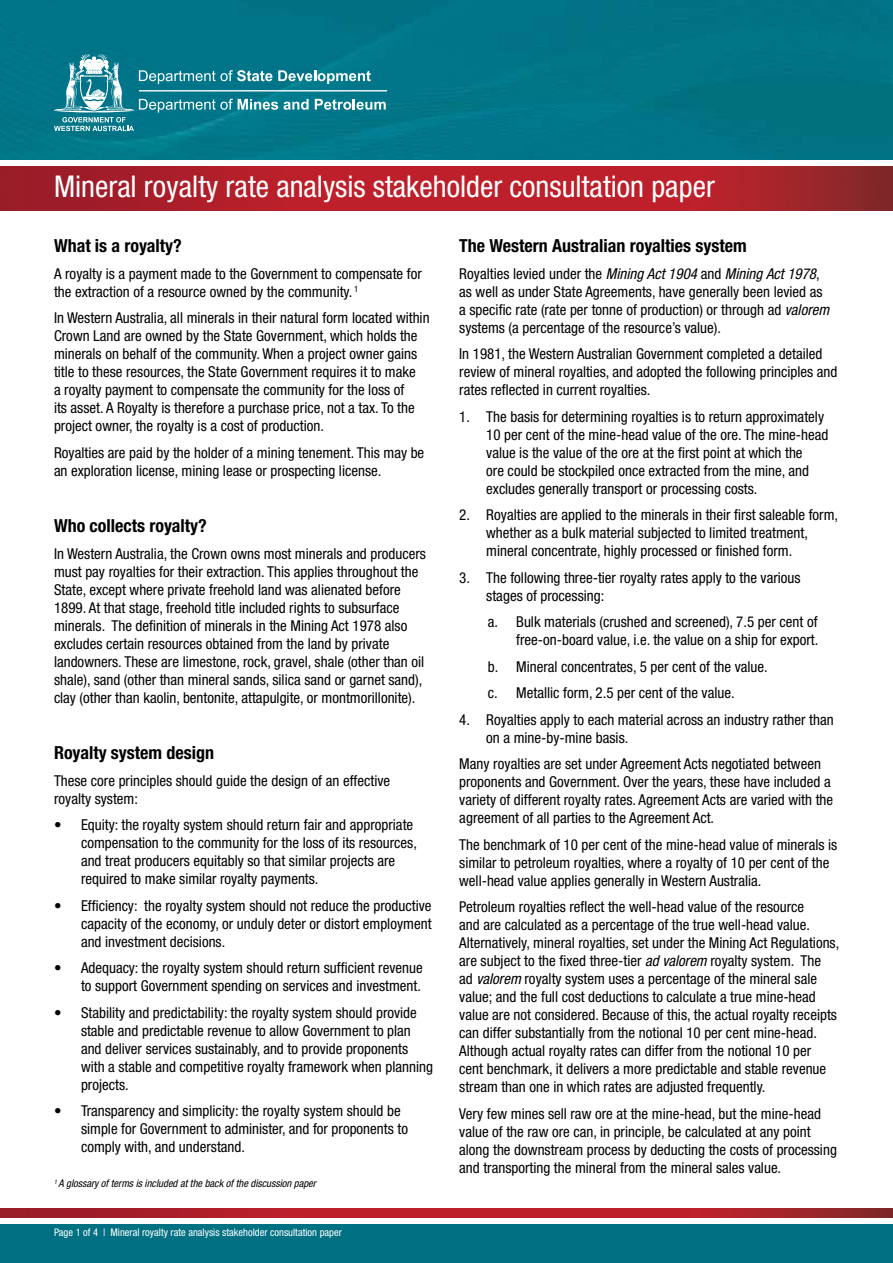
<style>
.page{position:relative;width:893px;height:1263px;background:#fff}
.page>*{position:absolute;margin:0;border:0;box-sizing:border-box;transform-origin:0 0}
.t1{font:condensed 30px "Helvetica Neue";color:#fff}
.t2{font:700 condensed 18px "Helvetica Neue";color:#000}
.t3{font:condensed 15px/18px "Helvetica Neue";color:#000}
.t4{font:condensed 10.5px "Helvetica Neue";color:#fff}
.t5{font:italic condensed 10.5px "Helvetica Neue";color:#000}
.s1{font-style:italic}
</style>
<div class="page">
<img style="left:0;top:167px;width:893px;height:43px">
<img style="left:0;top:0;width:893px;height:159px">
<hr style="left:139px;top:90px;width:248px;height:1px;background:#fff">
<svg style="left:54px;top:54px;width:332px;height:77px;background:#288b9c"></svg>
<div style="left:0;top:1225px;width:893px;height:38px;background:#007083"></div>
<img style="left:0;top:1209px;width:893px;height:9px">
<h1 class="t1" style="left:54px;top:169px;width:662px">Mineral royalty rate analysis stakeholder consultation paper</h1>
<p class="t2" style="left:54px;top:235px;width:129px">What is a royalty?</p>
<p class="t3" style="left:54px;top:264px;width:369px">A royalty is a payment made to the Government to compensate for the extraction of a resource owned by the community. <sup>1</sup></p>
<p class="t3" style="left:54px;top:309px;width:377px">In Western Australia, all minerals in their natural form located within Crown Land are owned by the State Government, which holds the minerals on behalf of the community. When a project owner gains title to these resources, the State Government requires it to make<br>a royalty payment to compensate the community for the loss of<br>its asset. A Royalty is therefore a purchase price, not a tax. To the project owner, the royalty is a cost of production.</p>
<p class="t3" style="left:54px;top:443px;width:372px">Royalties are paid by the holder of a mining tenement. This may be an exploration license, mining lease or prospecting license.</p>
<p class="t2" style="left:54px;top:515px;width:154px">Who collects royalty?</p>
<p class="t3" style="left:54px;top:544px;width:373px">In Western Australia, the Crown owns most minerals and producers must pay royalties for their extraction. This applies throughout the State, except where private freehold land was alienated before 1899. At that stage, freehold title included rights to subsurface minerals. The definition of minerals in the Mining Act 1978 also excludes certain resources obtained from the land by private landowners. These are limestone, rock, gravel, shale (other than oil shale), sand (other than mineral sands, silica sand or garnet sand), clay (other than kaolin, bentonite, attapulgite, or montmorillonite).</p>
<p class="t2" style="left:54px;top:742px;width:162px">Royalty system design</p>
<p class="t3" style="left:54px;top:771px;width:338px">These core principles should guide the design of an effective royalty system:</p>
<p class="t3" style="left:81px;top:816px;width:337px;text-indent:-27px">• Equity: the royalty system should return fair and appropriate compensation to the community for the loss of its resources, and treat producers equitably so that similar projects are required to make similar royalty payments.</p>
<p class="t3" style="left:81px;top:896px;width:352px;text-align:justify;text-indent:-27px">• Efficiency: the royalty system should not reduce the productive capacity of the economy, or unduly deter or distort employment and investment decisions.</p>
<p class="t3" style="left:54px;top:959px;width:370px;text-align:right">• Adequacy: the royalty system should return sufficient revenue to support Government spending on services and investment.</p>
<p class="t3" style="left:81px;top:1003px;width:353px;text-indent:-27px">• Stability and predictability: the royalty system should provide stable and predictable revenue to allow Government to plan and deliver services sustainably, and to provide proponents with a stable and competitive royalty framework when planning projects.</p>
<p class="t3" style="left:81px;top:1102px;width:328px;text-indent:-27px">• Transparency and simplicity: the royalty system should be simple for Government to administer, and for proponents to comply with, and understand.</p>
<p class="t5" style="left:54px;top:1177px;width:264px"><sup>1</sup> A glossary of terms is included at the back of the discussion paper</p>
<p class="t4" style="left:54px;top:1226px;width:289px">Page 1 of 4 | Mineral royalty rate analysis stakeholder consultation paper</p>
<p class="t2" style="left:459px;top:235px;width:289px">The Western Australian royalties system</p>
<p class="t3" style="left:459px;top:264px;width:372px">Royalties levied under the <span class="s1">Mining Act 1904</span> and <span class="s1">Mining Act 1978</span>, as well as under State Agreements, have generally been levied as a specific rate (rate per tonne of production) or through ad <span class="s1">valorem </span>systems (a percentage of the resource’s value).</p>
<p class="t3" style="left:459px;top:345px;width:380px">In 1981, the Western Australian Government completed a detailed review of mineral royalties, and adopted the following principles and rates reflected in current royalties.</p>
<p class="t3" style="left:486px;top:407px;width:344px;text-indent:-27px">1. The basis for determining royalties is to return approximately 10 per cent of the mine-head value of the ore. The mine-head value is the value of the ore at the first point at which the<br>ore could be stockpiled once extracted from the mine, and excludes generally transport or processing costs.</p>
<p class="t3" style="left:486px;top:506px;width:353px;text-indent:-27px">2. Royalties are applied to the minerals in their first saleable form, whether as a bulk material subjected to limited treatment, mineral concentrate, highly processed or finished form.</p>
<p class="t3" style="left:486px;top:568px;width:316px;text-indent:-27px">3. The following three-tier royalty rates apply to the various stages of processing:</p>
<p class="t3" style="left:488px;top:613px;width:332px;text-align:right">a. Bulk materials (crushed and screened), 7.5 per cent of free-on-board value, i.e. the value on a ship for export.</p>
<p class="t3" style="left:488px;top:653px;width:282px;line-height:26.5px">b. Mineral concentrates, 5 per cent of the value. c. Metallic form, 2.5 per cent of the value.</p>
<p class="t3" style="left:486px;top:710px;width:349px;text-indent:-27px">4. Royalties apply to each material across an industry rather than on a mine-by-mine basis.</p>
<p class="t3" style="left:459px;top:755px;width:375px">Many royalties are set under Agreement Acts negotiated between proponents and Government. Over the years, these have included a variety of different royalty rates. Agreement Acts are varied with the agreement of all parties to the Agreement Act.</p>
<p class="t3" style="left:459px;top:835px;width:380px">The benchmark of 10 per cent of the mine-head value of minerals is similar to petroleum royalties, where a royalty of 10 per cent of the well-head value applies generally in Western Australia.</p>
<p class="t3" style="left:459px;top:898px;width:382px">Petroleum royalties reflect the well-head value of the resource<br>and are calculated as a percentage of the true well-head value.<br>Alternatively, mineral royalties, set under the Mining Act Regulations, are subject to the fixed three-tier <span class="s1">ad valorem</span> royalty system. The<br>ad <span class="s1">valorem</span> royalty system uses a percentage of the mineral sale value; and the full cost deductions to calculate a true mine-head value are not considered. Because of this, the actual royalty receipts can differ substantially from the notional 10 per cent mine-head.<br>Although actual royalty rates can differ from the notional 10 per<br>cent benchmark, it delivers a more predictable and stable revenue stream than one in which rates are adjusted frequently.</p>
<p class="t3" style="left:459px;top:1104px;width:379px">Very few mines sell raw ore at the mine-head, but the mine-head value of the raw ore can, in principle, be calculated at any point along the downstream process by deducting the costs of processing and transporting the mineral from the mineral sales value.</p>
</div>
